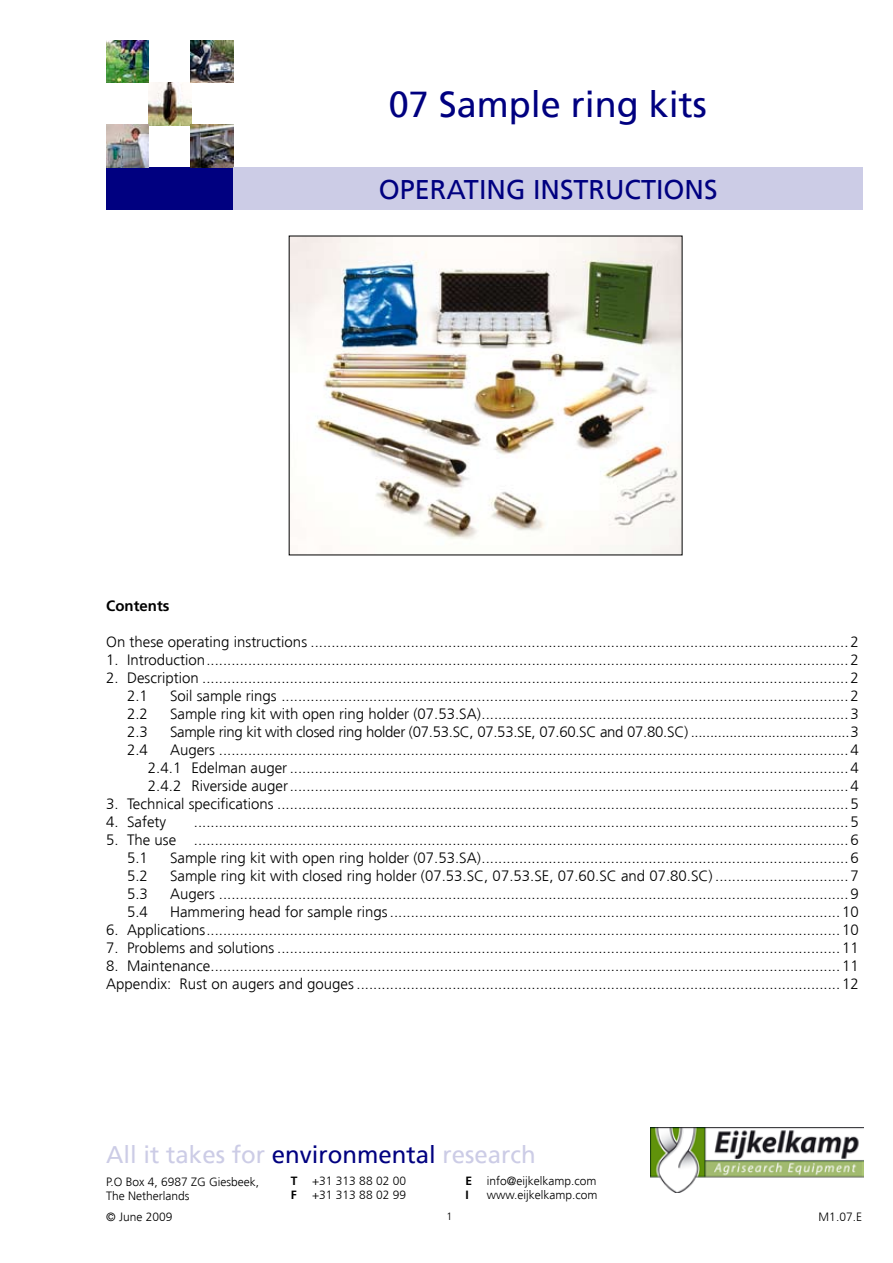
<style>
.page{position:relative;width:893px;height:1263px;background:#fff}
.page>*{position:absolute;margin:0;border:0;box-sizing:border-box;transform-origin:0 0}
.t1{font:36px "Frutiger";color:#000080}
.t2{font:27px "Frutiger";color:#000080}
.t3{font:24px "Frutiger";color:#cccce6}
.t4{font:300 15px/18px "Frutiger";color:#000}
.t5{font:300 15px "Frutiger";letter-spacing:-.02em;color:#000}
.t6{font:700 15px "Frutiger";color:#000}
.t7{font:300 12px/14.4px "Frutiger";color:#000}
.s1{color:#000080}
.s2{font-weight:700}
</style>
<div class="page">
<div style="left:106px;top:167px;width:127px;height:43px;background:#000080"></div>
<img style="left:651px;top:1128px;width:212px;height:64px">
<img style="left:149px;top:83px;width:42px;height:42px">
<img style="left:106px;top:40px;width:42px;height:43px">
<img style="left:106px;top:125px;width:43px;height:42px">
<img style="left:191px;top:125px;width:42px;height:42px">
<img style="left:191px;top:40px;width:42px;height:43px">
<div style="left:233px;top:167px;width:630px;height:43px;background:#cccce6"></div>
<img style="left:291px;top:238px;width:389px;height:315px">
<h1 class="t1" style="left:389px;top:84px;width:320px">07 Sample ring kits</h1>
<h2 class="t2" style="left:379px;top:173px;width:337px">operating instructions</h2>
<p class="t6" style="left:106px;top:597px;width:65px">Contents</p>
<p class="t4" style="left:106px;top:633px;width:754px">On these operating instructions .................................................................................................................................2<br>1 . Introduction..........................................................................................................................................................2</p>
<p class="t4" style="left:127px;top:669px;width:733px;text-indent:-21px">2. Description ...........................................................................................................................................................2<br>2.1</p>
<p class="t4" style="left:170px;top:687px;width:690px">Soil sample rings ........................................................................................................................................2</p>
<p class="t4" style="left:127px;top:705px;width:22px">2.2</p>
<p class="t4" style="left:170px;top:705px;width:690px">Sample ring kit with open ring holder (07.53.SA)........................................................................................3</p>
<p class="t4" style="left:127px;top:723px;width:22px">2.3</p>
<p class="t5" style="left:170px;top:723px;width:690px">Sample ring kit with closed ring holder (07.53.SC, 07.53.SE, 07.60.SC and 07.80.SC) .........................................3</p>
<p class="t4" style="left:127px;top:741px;width:22px">2.4</p>
<p class="t4" style="left:148px;top:741px;width:712px;text-align:justify;text-indent:22px">Augers .......................................................................................................................................................4<br>2.4.1 Edelman auger ......................................................................................................................................4<br>2.4.2 Riverside auger......................................................................................................................................4</p>
<p class="t4" style="left:106px;top:795px;width:754px">3. Technical specifications .........................................................................................................................................5</p>
<p class="t4" style="left:106px;top:813px;width:61px">4. Safety</p>
<p class="t4" style="left:194px;top:813px;width:667px">.............................................................................................................................................................5</p>
<p class="t4" style="left:127px;top:831px;width:733px;text-indent:-21px">5. The use .............................................................................................................................................................6<br>5.1</p>
<p class="t4" style="left:170px;top:849px;width:690px">Sample ring kit with open ring holder (07.53.SA)........................................................................................6</p>
<p class="t4" style="left:127px;top:867px;width:22px">5.2</p>
<p class="t4" style="left:170px;top:867px;width:690px">Sample ring kit with closed ring holder (07.53.SC, 07.53.SE, 07.60.SC and 07.80.SC) ................................7</p>
<p class="t4" style="left:127px;top:885px;width:22px">5.3</p>
<p class="t4" style="left:170px;top:885px;width:690px">Augers .......................................................................................................................................................9</p>
<p class="t4" style="left:127px;top:903px;width:22px">5.4</p>
<p class="t4" style="left:170px;top:903px;width:690px">Hammering head for sample rings............................................................................................................1 0</p>
<p class="t4" style="left:106px;top:921px;width:754px">6. Applications........................................................................................................................................................1 0</p>
<p class="t4" style="left:106px;top:939px;width:749px">7. Problems and solutions .......................................................................................................................................1 1</p>
<p class="t4" style="left:106px;top:957px;width:754px">8. Maintenance.......................................................................................................................................................1 1<br>Appendix: Rust on augers and gouges ....................................................................................................................1 2</p>
<h3 class="t3" style="left:106px;top:1140px;width:431px">All it takes for <span class="s1">environmental</span> research</h3>
<p class="t7" style="left:106px;top:1174px;width:154px">P.O Box 4, 6987 ZG Giesbeek,<br>The Netherlands</p>
<p class="t7" style="left:291px;top:1174px;width:117px"><span class="s2">T</span> +31 31 3 88 02 00<br><span class="s2">F</span></p>
<p class="t7" style="left:466px;top:1174px;width:132px"><span class="s2">E</span> info@eijkelkamp.com<br><span class="s2">I</span></p>
<p class="t7" style="left:487px;top:1188px;width:112px">www.eijkelkamp.com</p>
<p class="t7" style="left:312px;top:1188px;width:95px">+31 31 3 88 02 99</p>
<p class="t7" style="left:106px;top:1210px;width:68px">© June 2009</p>
<p class="t7" style="left:819px;top:1210px;width:45px">M1 .07.E</p>
</div>
